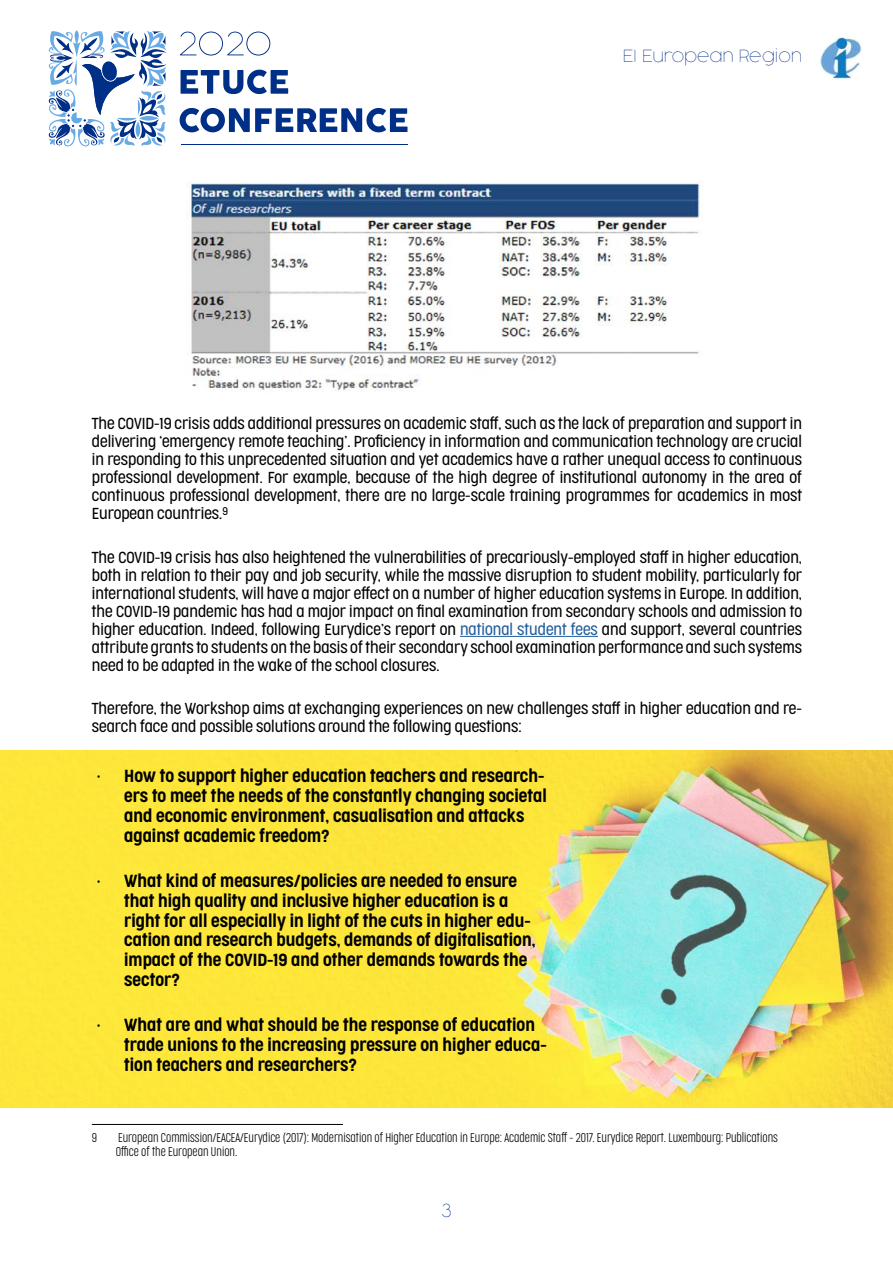
<style>
.page{position:relative;width:893px;height:1263px;background:#fff}
.page>*{position:absolute;margin:0;border:0;box-sizing:border-box;transform-origin:0 0}
.t1{font:100 18px "Cocogoose Pro";color:#002f87}
.t2{font:300 16.5px/19.8px "Cocogoose Condensed";color:#000}
.t3{font:100 16.5px "Cocogoose Pro";color:#002f87}
.t4{font:300 15px/18px "Cocogoose Condensed";color:#000;text-align:justify}
.t5{font:200 12px/14.4px "Cocogoose Compressed";color:#000}
.s1{color:#215e9e}
</style>
<div class="page">
<img style="left:820px;top:37px;width:42px;height:43px">
<svg style="left:180px;top:32px;width:90px;height:24px"></svg>
<svg style="left:181px;top:70px;width:107px;height:24px"></svg>
<svg style="left:180px;top:108px;width:227px;height:24px"></svg>
<svg style="left:48px;top:30px;width:119px;height:117px"></svg>
<hr style="left:181px;top:145px;width:226px;height:1px;background:#002f87">
<img style="left:0;top:751px;width:893px;height:357px">
<hr style="left:460px;top:636px;width:138px;height:1px;background:#215e9e">
<hr style="left:92px;top:1124px;width:251px;height:1px;background:#000">
<img style="left:186px;top:181px;width:514px;height:211px">
<p class="t3" style="left:623px;top:46px;width:181px">EI European Region</p>
<p class="t4" style="left:92px;top:415px;width:712px">The COVID-19 crisis adds additional pressures on academic staff, such as the lack of preparation and support in delivering ‘emergency remote teaching’. Proficiency in information and communication technology are crucial in responding to this unprecedented situation and yet academics have a rather unequal access to continuous professional development. For example, because of the high degree of institutional autonomy in the area of continuous professional development, there are no large-scale training programmes for academics in most European countries.<sup>9</sup></p>
<p class="t4" style="left:92px;top:548px;width:712px">The COVID-19 crisis has also heightened the vulnerabilities of precariously-employed staff in higher education, both in relation to their pay and job security, while the massive disruption to student mobility, particularly for international students, will have a major effect on a number of higher education systems in Europe. In addition, the COVID-19 pandemic has had a major impact on final examination from secondary schools and admission to higher education. Indeed, following Eurydice’s report on <span class="s1">national student fees</span> and support, several countries attribute grants to students on the basis of their secondary school examination performance and such systems need to be adapted in the wake of the school closures.</p>
<p class="t4" style="left:92px;top:700px;width:712px">Therefore, the Workshop aims at exchanging experiences on new challenges staff in higher education and re&shy;search face and possible solutions around the following questions:</p>
<p class="t2" style="left:124px;top:766px;width:424px;text-indent:-27px">• How to support higher education teachers and research&shy;ers to meet the needs of the constantly changing societal and economic environment, casualisation and attacks against academic freedom?</p>
<p class="t2" style="left:124px;top:871px;width:413px;text-indent:-27px">• What kind of measures/policies are needed to ensure that high quality and inclusive higher education is a right for all especially in light of the cuts in higher edu&shy;cation and research budgets, demands of digitalisation, impact of the COVID-19 and other demands towards the sector?</p>
<p class="t2" style="left:124px;top:1015px;width:424px;text-indent:-27px">• What are and what should be the response of education trade unions to the increasing pressure on higher educa&shy;tion teachers and researchers?</p>
<p class="t5" style="left:92px;top:1130px;width:7px">9</p>
<p class="t5" style="left:116px;top:1130px;width:664px">European Commission/EACEA/Eurydice (2017): Modernisation of Higher Education in Europe: Academic Staff – 2017. Eurydice Report. Luxembourg: Publications<br>Office of the European Union.</p>
<p class="t1" style="left:441px;top:1198px;width:11px">3</p>
</div>
